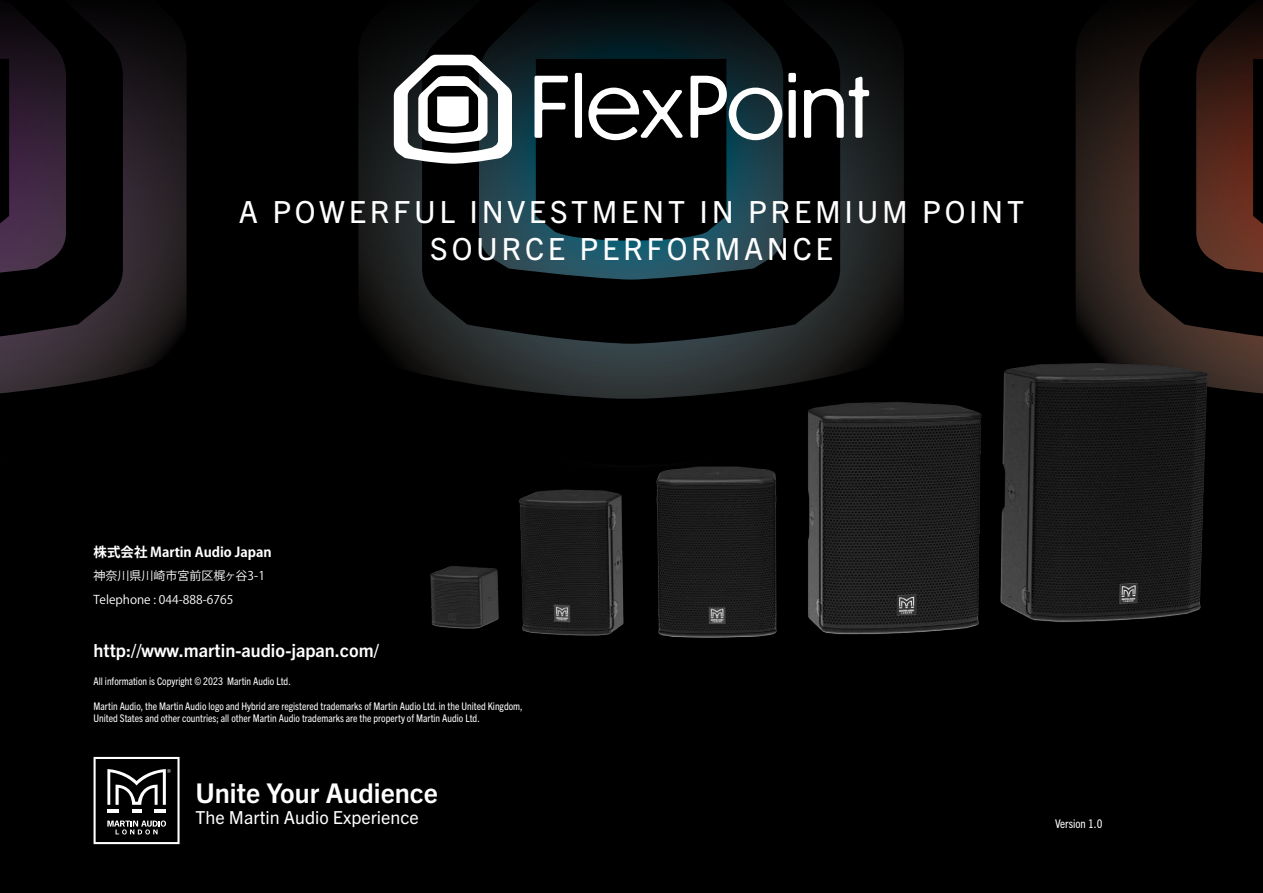
<style>
.page{position:relative;width:1263px;height:893px;background:#000}
.page>*{position:absolute;margin:0;border:0;box-sizing:border-box;transform-origin:0 0}
.t1{font:30.6px/36.6px "Trade Gothic Next LT Pro";letter-spacing:.12em;color:#fff;text-align:center}
.t2{font:700 27.3px "Trade Gothic Next LT Pro";color:#fff}
.t3{font:700 18px "Trade Gothic Next LT Pro";color:#fff}
.t4{font:18px "Trade Gothic Next LT Pro";color:#fff}
.t5{font:700 13.5px "Koz Go Pro";color:#fff}
.t6{font:12px/23.5px "Koz Go Pro";color:#fff}
.t7{font:condensed 12px "Trade Gothic Next LT Pro";color:#fff}
.t8{font:condensed 10.5px/12.6px "Trade Gothic Next LT Pro";color:#fff}
</style>
<div class="page">
<svg style="left:0;top:7px;width:1263px;height:387px"></svg>
<svg style="left:94px;top:757px;width:86px;height:87px"></svg>
<svg style="left:394px;top:55px;width:118px;height:109px"></svg>
<svg style="left:534px;top:59px;width:248px;height:182px"></svg>
<svg style="left:788px;top:73px;width:8px;height:65px"></svg>
<svg style="left:804px;top:76px;width:65px;height:62px"></svg>
<img style="left:402px;top:268px;width:861px;height:370px">
<h1 class="t1" style="left:239px;top:192px;width:787px">A POWERFUL INVESTMENT IN PREMIUM POINT<br>SOURCE PERFORMANCE</h1>
<p class="t5" style="left:94px;top:543px;width:180px">株式会社 Martin Audio Japan</p>
<p class="t6" style="left:94px;top:565px;width:173px">神奈川県川崎市宮前区梶ヶ⾕3-1<br>Telephone : 044-888-6765</p>
<h3 class="t3" style="left:94px;top:638px;width:287px">http://www.martin-audio-japan.com/</h3>
<p class="t8" style="left:94px;top:674px;width:199px">All information is Copyright © 2023 Martin Audio Ltd.</p>
<p class="t8" style="left:94px;top:699px;width:431px">Martin Audio, the Martin Audio logo and Hybrid are registered trademarks of Martin Audio Ltd. in the United Kingdom,<br>United States and other countries; all other Martin Audio trademarks are the property of Martin Audio Ltd.</p>
<h2 class="t2" style="left:196px;top:774px;width:244px">Unite Your Audience</h2>
<h3 class="t4" style="left:196px;top:805px;width:225px">The Martin Audio Experience</h3>
<p class="t7" style="left:1055px;top:816px;width:49px">Version 1.0</p>
</div>
